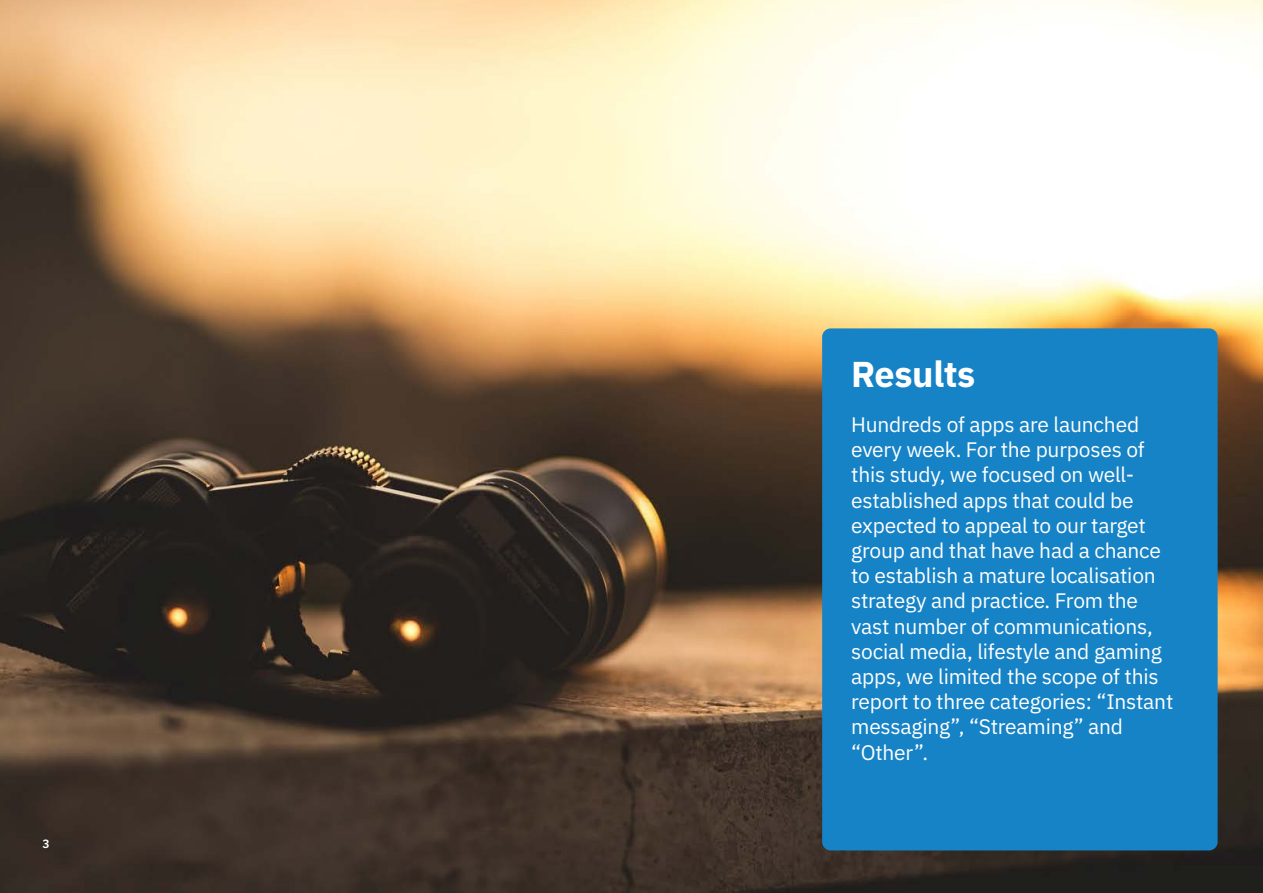
<style>
.page{position:relative;width:1263px;height:893px;background:#fff}
.page>*{position:absolute;margin:0;border:0;box-sizing:border-box;transform-origin:0 0}
.t1{font:700 36px "IBM Plex Sans";letter-spacing:-.01em;color:#fff}
.t2{font:21px/25.2px "IBM Plex Sans";letter-spacing:-.01em;color:#fff}
.t3{font:600 12px "IBM Plex Sans";color:#fff}
</style>
<div class="page">
<img style="left:0;top:0;width:1263px;height:893px">
<div style="left:822px;top:328px;width:395px;height:522px;background:#1683c6;border-radius:9px"></div>
<p class="t3" style="left:43px;top:835px;width:9px">3</p>
<h1 class="t1" style="left:851px;top:345px;width:126px">Results</h1>
<p class="t2" style="left:851px;top:410px;width:324px">Hundreds of apps are launched every week. For the purposes of this study, we focused on well&shy;established apps that could be expected to appeal to our target group and that have had a chance to establish a mature localisation strategy and practice. From the vast number of communications, social media, lifestyle and gaming apps, we limited the scope of this report to three categories: “Instant messaging”, “Streaming” and “Other”.</p>
</div>
